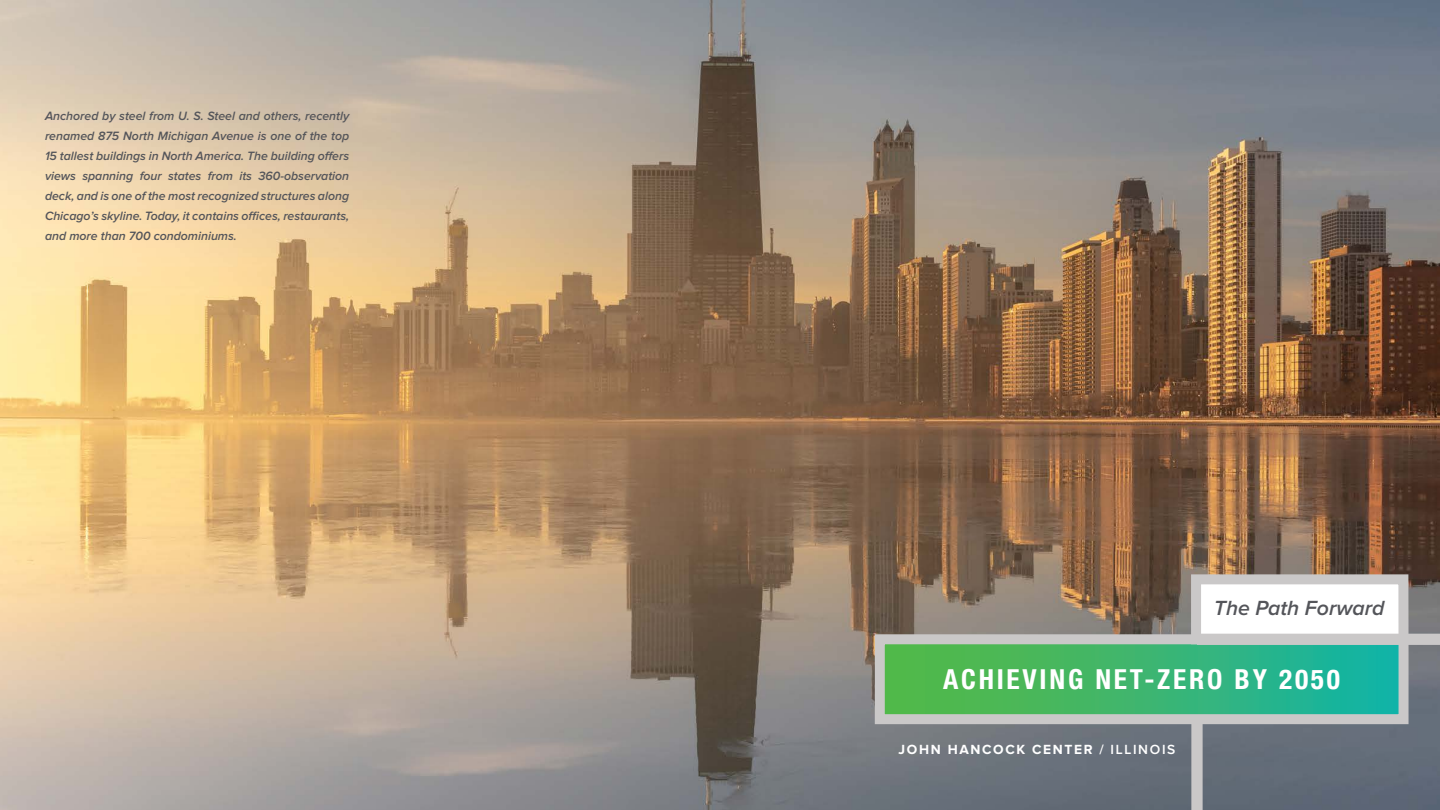
<style>
.page{position:relative;width:1440px;height:810px;background:#fff}
.page>*{position:absolute;margin:0;border:0;box-sizing:border-box;transform-origin:0 0}
.t1{font:700 condensed 27.5px "Helvetica Neue Condensed";letter-spacing:.1em;color:#fff}
.t2{font:italic 600 21.25px "Proxima Nova";color:#54555a}
.t3{font:700 13.75px "Proxima Nova";letter-spacing:.12em;color:#fff}
.breaker_caption{font:italic 600 12.5px/20px "Proxima Nova";color:#54555a;text-align:justify}
.s1{font-weight:600}
</style>
<div class="page">
<img style="left:0;top:0;width:1440px;height:810px">
<div style="left:880px;top:639px;width:524px;height:80px;background:linear-gradient(to right,#5bb93f,#15b3a6)"></div>
<div style="left:875px;top:634px;width:534px;height:90px;border:10px solid #cac8c8"></div>
<div style="left:1196px;top:579px;width:208px;height:60px;background:#fff"></div>
<div style="left:1191px;top:574px;width:218px;height:70px;border:10px solid #cac8c8"></div>
<div style="left:1197px;top:634px;width:243px;height:11px;background:#cac8c8"></div>
<div style="left:1191px;top:720px;width:12px;height:90px;background:#cac8c8"></div>
<p class="breaker_caption" style="left:45px;top:106px;width:306px">Anchored by steel from U. S. Steel and others, recently renamed 875 North Michigan Avenue is one of the top 15 tallest buildings in North America. The building offers views spanning four states from its 360-observation deck, and is one of the most recognized structures along Chicago’s skyline. Today, it contains offices, restaurants, and more than 700 condominiums.</p>
<p class="t2" style="left:1214px;top:598px;width:172px">The Path Forward</p>
<p class="t1" style="left:943px;top:663px;width:398px">ACHIEVING NET-ZERO BY 2050</p>
<p class="t3" style="left:899px;top:743px;width:278px">JOHN HANCOCK CENTER <span class="s1">/ ILLINOIS</span></p>
</div>
